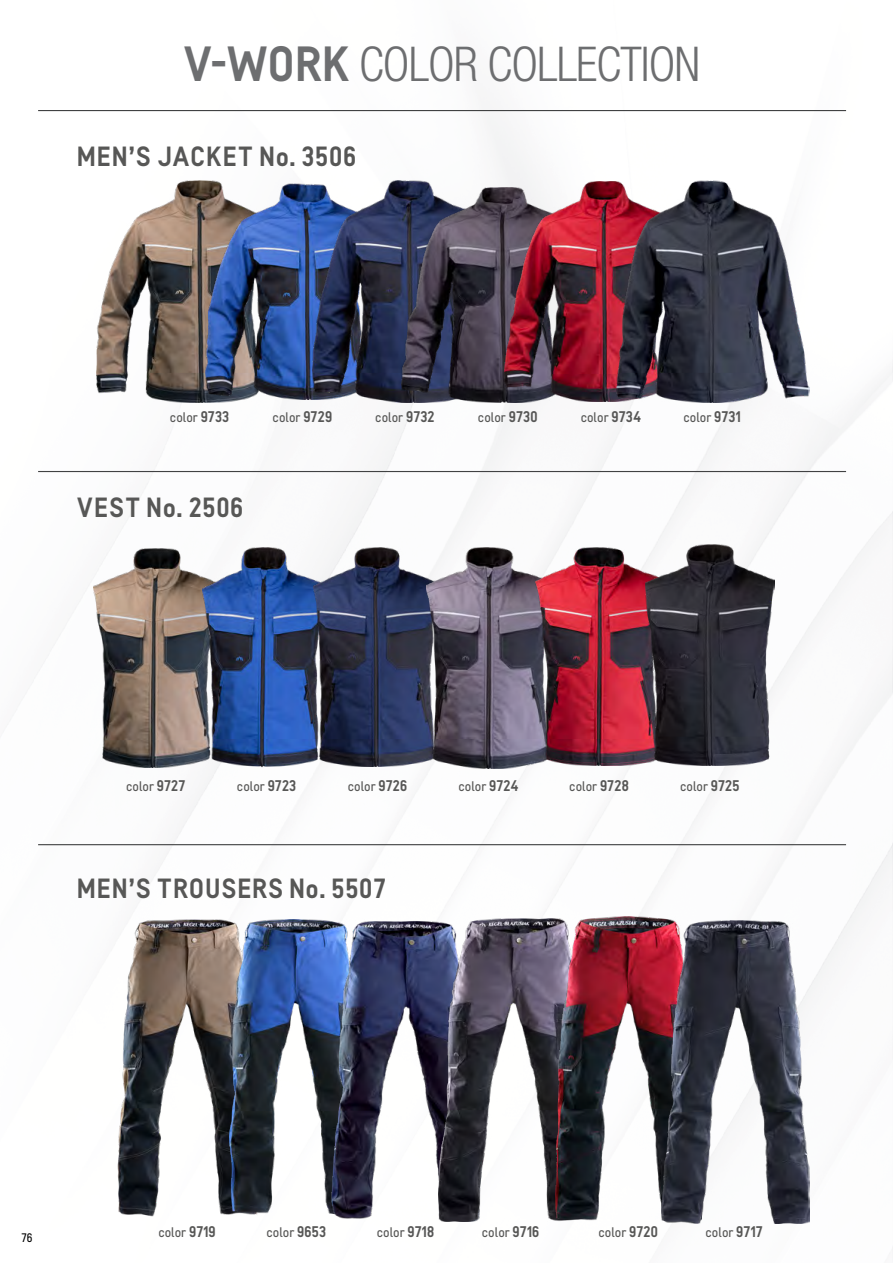
<style>
.page{position:relative;width:893px;height:1263px;background:#fff}
.page>*{position:absolute;margin:0;border:0;box-sizing:border-box;transform-origin:0 0}
.t1{font:300 condensed 48px "Helvetica Neue LT Pro";letter-spacing:-.02em;color:#6d6e70}
.features{font:27px "neue Vektor A Bold";letter-spacing:.005em;color:#575756}
.features-2{font:13.5px "neue Vektor A Book";letter-spacing:-.05em;color:#575756}
.features-3{font:12px "neue Vektor A Book";color:#000}
.s1{font-family:"neue Vektor A Bold";font-weight:400;font-stretch:normal}
.s2{font-family:"neue Vektor A Bold";font-size:15px}
</style>
<div class="page">
<img style="left:32px;top:110px;width:861px;height:1140px">
<img style="left:97px;top:181px;width:206px;height:221px">
<img style="left:94px;top:548px;width:108px;height:220px">
<img style="left:205px;top:184px;width:107px;height:215px">
<img style="left:202px;top:547px;width:124px;height:222px">
<img style="left:312px;top:181px;width:201px;height:221px">
<img style="left:313px;top:547px;width:113px;height:220px">
<img style="left:402px;top:188px;width:206px;height:214px">
<img style="left:426px;top:547px;width:126px;height:222px">
<img style="left:505px;top:182px;width:112px;height:219px">
<img style="left:536px;top:547px;width:128px;height:219px">
<img style="left:617px;top:181px;width:193px;height:221px">
<img style="left:645px;top:544px;width:130px;height:221px">
<img style="left:113px;top:916px;width:151px;height:301px">
<img style="left:230px;top:919px;width:100px;height:295px">
<img style="left:330px;top:918px;width:108px;height:303px">
<img style="left:438px;top:918px;width:148px;height:304px">
<img style="left:556px;top:917px;width:145px;height:303px">
<img style="left:661px;top:920px;width:149px;height:304px">
<hr style="left:38px;top:110px;width:808px;height:1px;background:#414243">
<hr style="left:38px;top:844px;width:808px;height:1px;background:#414243">
<hr style="left:38px;top:471px;width:808px;height:1px;background:#414243">
<p class="t1" style="left:183px;top:36px;width:519px"><span class="s1">V-WORK</span> COLOR COLLECTION</p>
<p class="features" style="left:77px;top:139px;width:282px">MEN’S JACKET No. 3506</p>
<p class="features-2" style="left:170px;top:409px;width:61px">color <span class="s2">9733</span></p>
<p class="features-2" style="left:272px;top:409px;width:62px">color <span class="s2">9729</span></p>
<p class="features-2" style="left:375px;top:409px;width:61px">color <span class="s2">9732</span></p>
<p class="features-2" style="left:478px;top:409px;width:62px">color <span class="s2">9730</span></p>
<p class="features-2" style="left:580px;top:409px;width:62px">color <span class="s2">9734</span></p>
<p class="features-2" style="left:683px;top:409px;width:60px">color <span class="s2">9731</span></p>
<p class="features" style="left:77px;top:490px;width:169px">VEST No. 2506</p>
<p class="features-2" style="left:126px;top:778px;width:61px">color <span class="s2">9727</span></p>
<p class="features-2" style="left:237px;top:778px;width:61px">color <span class="s2">9723</span></p>
<p class="features-2" style="left:347px;top:778px;width:62px">color <span class="s2">9726</span></p>
<p class="features-2" style="left:458px;top:778px;width:62px">color <span class="s2">9724</span></p>
<p class="features-2" style="left:569px;top:778px;width:62px">color <span class="s2">9728</span></p>
<p class="features-2" style="left:680px;top:778px;width:62px">color <span class="s2">9725</span></p>
<p class="features" style="left:77px;top:870px;width:311px">MEN’S TROUSERS No. 5507</p>
<p class="features-3" style="left:21px;top:1230px;width:13px">76</p>
<p class="features-2" style="left:158px;top:1224px;width:60px">color <span class="s2">9719</span></p>
<p class="features-2" style="left:266px;top:1224px;width:62px">color <span class="s2">9653</span></p>
<p class="features-2" style="left:376px;top:1224px;width:60px">color <span class="s2">9718</span></p>
<p class="features-2" style="left:482px;top:1224px;width:60px">color <span class="s2">9716</span></p>
<p class="features-2" style="left:598px;top:1224px;width:62px">color <span class="s2">9720</span></p>
<p class="features-2" style="left:705px;top:1224px;width:59px">color <span class="s2">9717</span></p>
</div>
